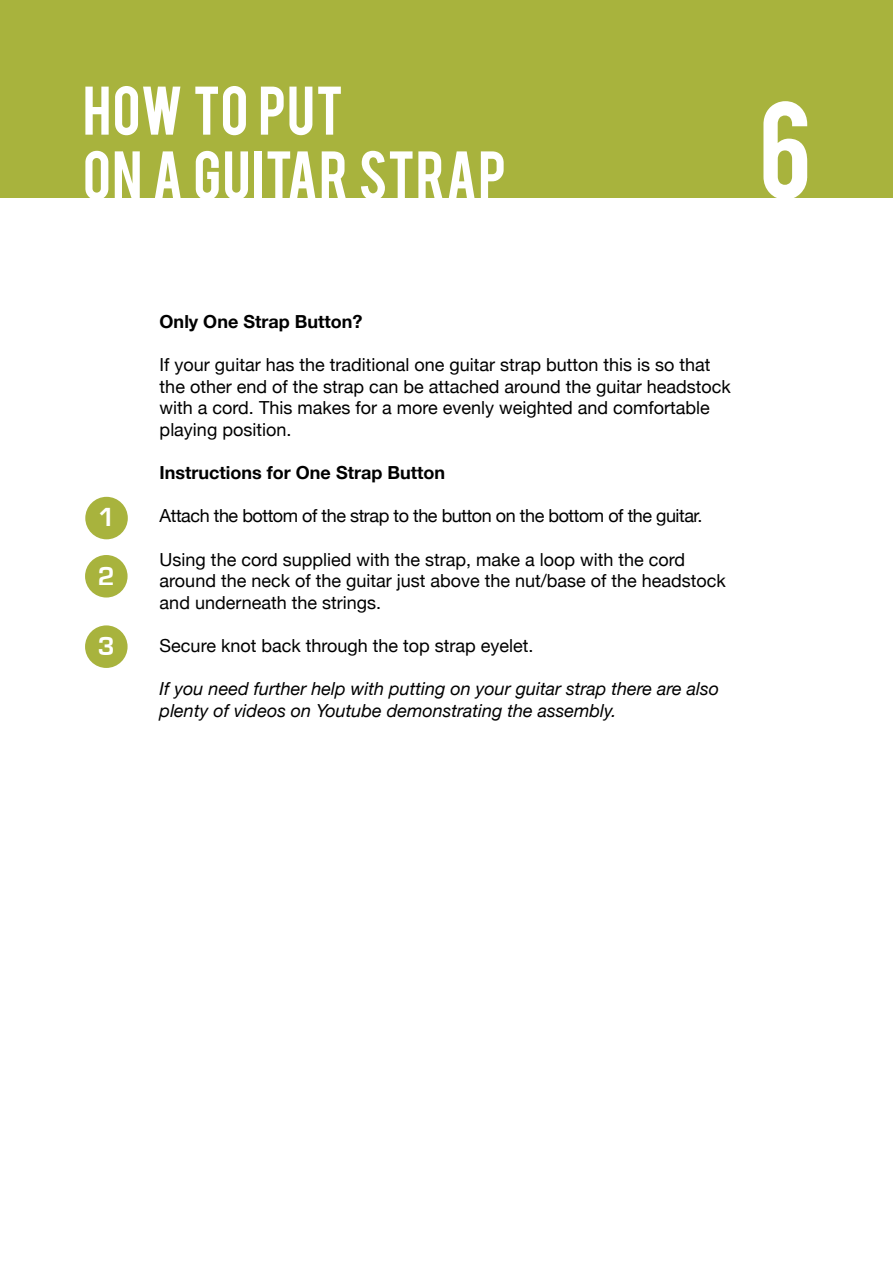
<style>
.page{position:relative;width:893px;height:1263px;background:#fff}
.page>*{position:absolute;margin:0;border:0;box-sizing:border-box;transform-origin:0 0}
.t1{font:108px "Bebas";color:#fff}
.t2{font:54px/64.8px "Bebas";letter-spacing:.015em;color:#fff}
.t3{font:700 27px/58.2px "Eurostile";color:#fff}
.t4{font:18px/21.6px "Helvetica Neue";color:#000}
.t5{font:italic 18px/21.6px "Helvetica Neue";color:#000}
.t6{font:18px "Helvetica Neue";letter-spacing:-.025em;color:#000}
.t7{font:700 18px "Helvetica Neue";color:#000}
</style>
<div class="page">
<div style="left:0;top:0;width:893px;height:198px;background:#a8b33d"></div>
<div style="left:85px;top:497px;width:43px;height:42px;background:#a8b33d;border-radius:50%"></div>
<div style="left:85px;top:555px;width:43px;height:42px;background:#a8b33d;border-radius:50%"></div>
<div style="left:85px;top:625px;width:43px;height:43px;background:#a8b33d;border-radius:50%"></div>
<h2 class="t2" style="left:83px;top:75px;width:425px">HOW TO PUT<br>ON A GUITAR STRAP</h2>
<h1 class="t1" style="left:758px;top:72px;width:55px">6</h1>
<h3 class="t3" style="left:98px;top:489px;width:19px">1<br>2</h3>
<h3 class="t3" style="left:98px;top:617px;width:18px">3</h3>
<p class="t7" style="left:160px;top:307px;width:204px">Only One Strap Button?</p>
<p class="t4" style="left:160px;top:355px;width:573px">If your guitar has the traditional one guitar strap button this is so that the other end of the strap can be attached around the guitar headstock with a cord. This makes for a more evenly weighted and comfortable playing position.</p>
<p class="t7" style="left:160px;top:459px;width:287px">Instructions for One Strap Button</p>
<p class="t6" style="left:160px;top:503px;width:544px">Attach the bottom of the strap to the button on the bottom of the guitar.</p>
<p class="t4" style="left:160px;top:549px;width:568px">Using the cord supplied with the strap, make a loop with the cord around the neck of the guitar just above the nut/base of the headstock and underneath the strings.</p>
<p class="t4" style="left:160px;top:636px;width:375px">Secure knot back through the top strap eyelet.</p>
<p class="t5" style="left:160px;top:679px;width:561px">If you need further help with putting on your guitar strap there are also plenty of videos on Youtube demonstrating the assembly.</p>
</div>
